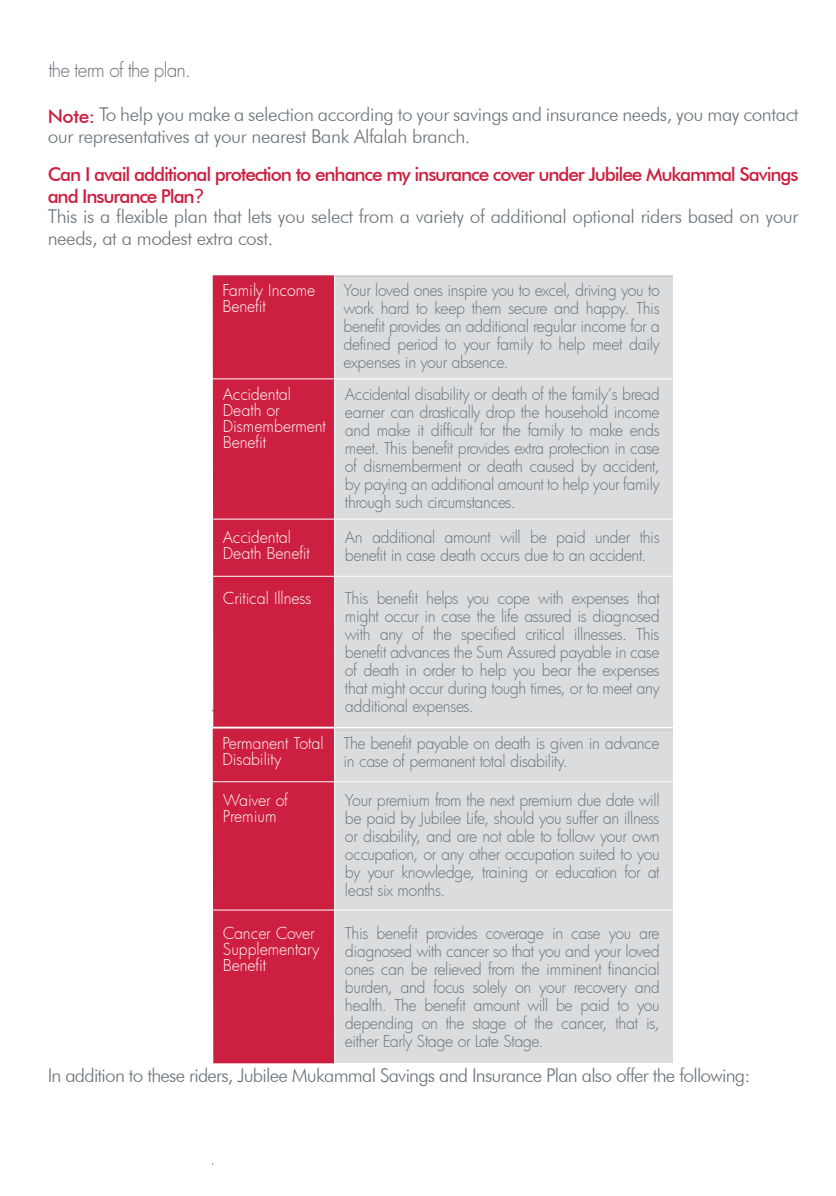
<style>
.page{position:relative;width:836px;height:1196px;background:#fff}
.page>*{position:absolute;margin:0;border:0;box-sizing:border-box;transform-origin:0 0}
.t1{font:300 19px/22px "Futura BT";letter-spacing:-.02em;color:#6a747b}
.t2{font:500 19px/22px "Futura BT";letter-spacing:-.06em;color:#cd1f40}
.t3{font:300 19px "Futura BT";letter-spacing:-.04em;color:#6a747b}
.t4{font:300 19px "Futura";letter-spacing:-.04em;color:#6a747b}
.t5{font:300 16px/18px "Futura";letter-spacing:-.025em;color:#6a747b;text-align:justify}
.t6{font:300 16px/16px "Futura";letter-spacing:-.005em;color:#fff}
.s1{font-weight:500;color:#cd1f40}
.s2{font-family:"Verdana";font-weight:400}
</style>
<div class="page">
<div style="left:334px;top:275px;width:338px;height:451px;background:#dadcde"></div>
<div style="left:213px;top:275px;width:121px;height:451px;background:#cd1f40"></div>
<hr style="left:213px;top:378px;width:459px;height:1px;background:#fff">
<hr style="left:213px;top:518px;width:459px;height:1px;background:#fff">
<hr style="left:213px;top:575px;width:459px;height:1px;background:#fff">
<hr style="left:334px;top:275px;width:1px;height:451px;background:#fff">
<div style="left:334px;top:728px;width:338px;height:335px;background:#dadcde"></div>
<div style="left:213px;top:728px;width:121px;height:335px;background:#cd1f40"></div>
<hr style="left:213px;top:781px;width:459px;height:1px;background:#fff">
<hr style="left:213px;top:909px;width:459px;height:1px;background:#fff">
<hr style="left:334px;top:728px;width:1px;height:335px;background:#fff">
<p class="t4" style="left:49px;top:57px;width:144px">the term of the plan.</p>
<p class="t1" style="left:48px;top:103px;width:752px"><span class="s1">Note:</span> To help you make a selection according to your savings and insurance needs, you may contact our representatives at your nearest Bank Alfalah branch.</p>
<p class="t2" style="left:48px;top:163px;width:752px">Can I avail additional protection to enhance my insurance cover under Jubilee Mukammal Savings and Insurance Plan<span class="s2">?</span></p>
<p class="t1" style="left:48px;top:205px;width:752px">This is a flexible plan that lets you select from a variety of additional optional riders based on your needs, at a modest extra cost.</p>
<p class="t6" style="left:222px;top:282px;width:94px">Family Income<br>Benefit</p>
<p class="t5" style="left:343px;top:281px;width:318px">Your loved ones inspire you to excel, driving you to work hard to keep them secure and happy. This benefit provides an additional regular income for a defined period to your family to help meet daily expenses in your absence.</p>
<p class="t6" style="left:223px;top:386px;width:105px">Accidental<br>Death or<br>Dismemberment<br>Benefit</p>
<p class="t5" style="left:345px;top:385px;width:316px">Accidental disability or death of the family’s bread earner can drastically drop the household income and make it difficult for the family to make ends meet. This benefit provides extra protection in case of dismemberment or death caused by accident, by paying an additional amount to help your family through such circumstances.</p>
<p class="t6" style="left:223px;top:529px;width:89px">Accidental<br>Death Benefit</p>
<p class="t5" style="left:345px;top:528px;width:316px">An additional amount will be paid under this benefit in case death occurs due to an accident.</p>
<p class="t6" style="left:223px;top:590px;width:90px">Critical Illness</p>
<p class="t5" style="left:345px;top:589px;width:316px">This benefit helps you cope with expenses that might occur in case the life assured is diagnosed with any of the specified critical illnesses. This benefit advances the Sum Assured payable in case of death in order to help you bear the expenses that might occur during tough times, or to meet any additional expenses.</p>
<p class="t6" style="left:222px;top:734px;width:103px">Permanent Total<br>Disability</p>
<p class="t5" style="left:343px;top:733px;width:317px">The benefit payable on death is given in advance in case of permanent total disability.</p>
<p class="t6" style="left:223px;top:791px;width:67px">Waiver of<br>Premium</p>
<p class="t5" style="left:345px;top:790px;width:316px">Your premium from the next premium due date will be paid by Jubilee Life, should you suffer an illness or disability, and are not able to follow your own occupation, or any other occupation suited to you by your knowledge, training or education for at least six months.</p>
<p class="t6" style="left:223px;top:925px;width:98px">Cancer Cover<br>Supplementary<br>Benefit</p>
<p class="t5" style="left:345px;top:924px;width:316px">This benefit provides coverage in case you are diagnosed with cancer so that you and your loved ones can be relieved from the imminent financial burden, and focus solely on your recovery and health. The benefit amount will be paid to you depending on the stage of the cancer, that is, either Early Stage or Late Stage.</p>
<p class="t3" style="left:48px;top:1063px;width:703px">In addition to these riders, Jubilee Mukammal Savings and Insurance Plan also offer the following:</p>
</div>
